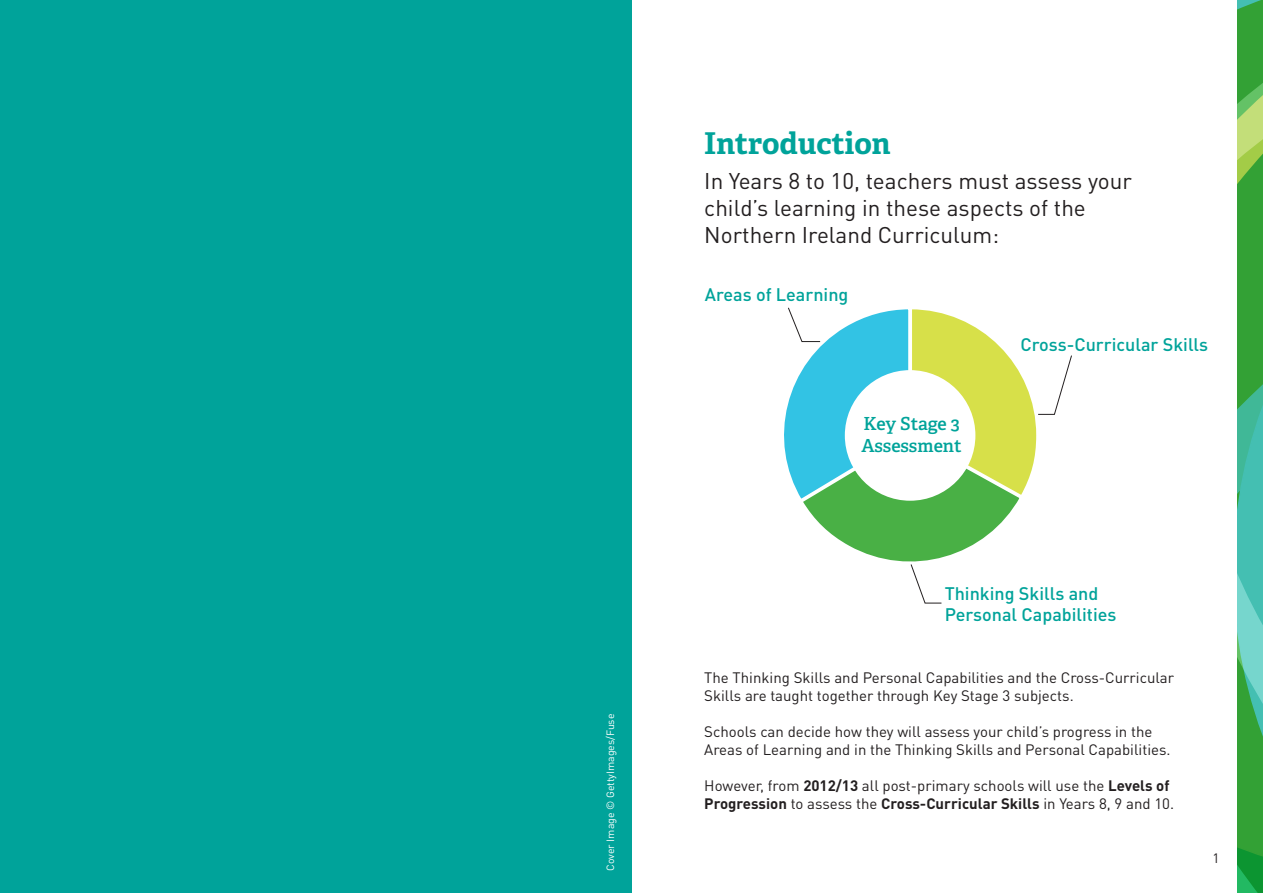
<style>
.page{position:relative;width:1263px;height:893px;background:#fff}
.page>*{position:absolute;margin:0;border:0;box-sizing:border-box;transform-origin:0 0}
.t1{font:700 30px "Adelle";color:#00a39a}
.t2{font:22.5px/27px "DIN Pro";color:#231f20}
.t3{font:500 18px "DIN Pro";color:#00a39a}
.t4{font:600 18px "Adelle";letter-spacing:-.005em;color:#00a39a}
.t5{font:15px/18px "DIN Pro";color:#231f20}
.t6{font:13.5px "DIN Pro";color:#231f20}
.t7{font:10.5px "DIN Pro";color:#fff}
.s1{font-weight:700}
</style>
<div class="page">
<svg style="left:784px;top:307px;width:288px;height:297px"></svg>
<div style="left:0;top:0;width:631px;height:893px;background:#00a39a"></div>
<svg style="left:1237px;top:0;width:26px;height:893px"></svg>
<p class="t7" style="left:603px;top:871px;width:159px;rotate:-90deg">Cover Image © GettyImages/Fuse</p>
<p class="t1" style="left:704px;top:125px;width:188px">Introduction</p>
<p class="t2" style="left:704px;top:167px;width:429px">In Years 8 to 10, teachers must assess your child’s learning in these aspects of the</p>
<p class="t2" style="left:704px;top:221px;width:296px">Northern Ireland Curriculum:</p>
<p class="t3" style="left:705px;top:282px;width:145px">Areas of Learning</p>
<p class="t4" style="left:863px;top:412px;width:98px">Key Stage 3</p>
<p class="t4" style="left:861px;top:435px;width:102px">Assessment</p>
<p class="t3" style="left:1020px;top:332px;width:189px">Cross-Curricular Skills</p>
<p class="t3" style="left:945px;top:581px;width:155px">Thinking Skills and</p>
<p class="t3" style="left:945px;top:602px;width:173px">Personal Capabilities</p>
<p class="t5" style="left:704px;top:668px;width:471px">The Thinking Skills and Personal Capabilities and the Cross-Curricular<br>Skills are taught together through Key Stage 3 subjects.</p>
<p class="t5" style="left:704px;top:722px;width:468px">Schools can decide how they will assess your child’s progress in the<br>Areas of Learning and in the Thinking Skills and Personal Capabilities.</p>
<p class="t5" style="left:704px;top:776px;width:471px">However, from <span class="s1">2012/13</span> all post-primary schools will use the <span class="s1">Levels of<br>Progression</span> to assess the <span class="s1">Cross-Curricular Skills</span> in Years 8, 9 and 10.</p>
<p class="t6" style="left:1212px;top:849px;width:9px">1</p>
</div>
